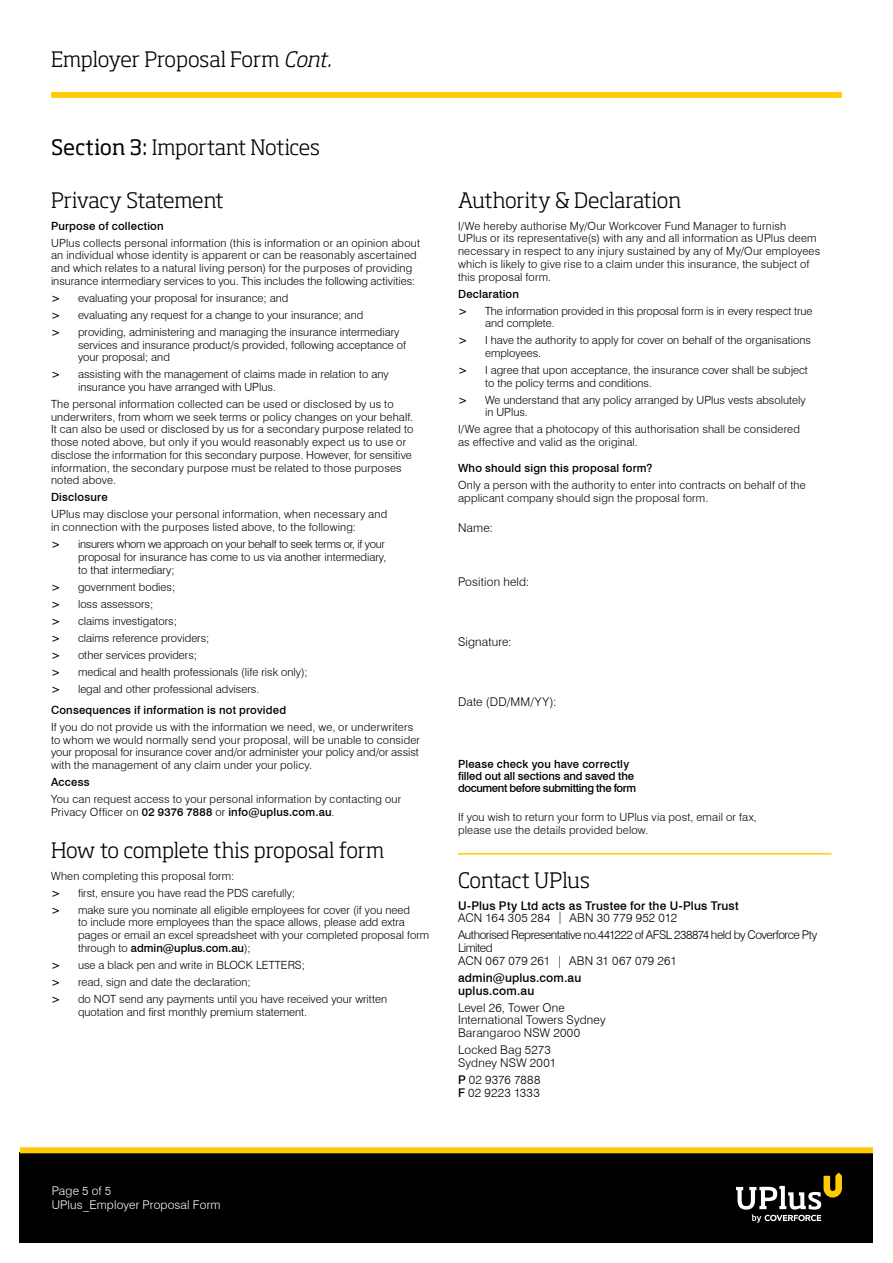
<style>
.page{position:relative;width:893px;height:1263px;background:#fff}
.page>*{position:absolute;margin:0;border:0;box-sizing:border-box;transform-origin:0 0}
.t1{font:300 21px "Soho Std";letter-spacing:-.005em;color:#000}
.t2{font:300 12px/12.8px "Swiss 721 BT";letter-spacing:.01em;color:#000}
.t3{font:300 12px/17px "Swiss 721 BT";letter-spacing:-.04em;color:#000}
.t4{font:500 12px/12.8px "Swiss 721 BT";letter-spacing:.015em;color:#000}
.t5{font:300 12px/14.4px "Swiss 721 BT";letter-spacing:.015em;color:#fff}
.t6{font:300 11.25px/12.8px "Swiss 721 BT";letter-spacing:.005em;color:#000}
.t7{font:500 11.25px "Swiss 721 BT";letter-spacing:.015em;color:#000}
.t8{font:500 11.25px/12px "Swiss 721 BT";letter-spacing:-.005em;color:#000}
.s1{font-style:italic}
.s2{font-weight:400}
.s3{font-weight:500}
</style>
<div class="page">
<div style="left:51px;top:92px;width:791px;height:6px;background:#ffcb05"></div>
<div style="left:20px;top:1152px;width:853px;height:90px;background:#000"></div>
<div style="left:20px;top:1147px;width:853px;height:6px;background:#ffcb05"></div>
<svg style="left:736px;top:1172px;width:106px;height:50px"></svg>
<hr style="left:458px;top:853px;width:373px;height:1px;background:#ffcb05">
<h1 class="t1" style="left:51px;top:46px;width:287px">Employer Proposal Form <span class="s1">Cont.</span></h1>
<h1 class="t1" style="left:51px;top:134px;width:271px"><span class="s2">Section 3:</span> Important Notices</h1>
<h1 class="t1" style="left:51px;top:187px;width:174px">Privacy Statement</h1>
<p class="t7" style="left:51px;top:219px;width:114px">Purpose of collection</p>
<p class="t6" style="left:51px;top:236px;width:371px">UPlus collects personal information (this is information or an opinion about an individual whose identity is apparent or can be reasonably ascertained and which relates to a natural living person) for the purposes of providing insurance intermediary services to you. This includes the following activities:</p>
<p class="t6" style="left:51px;top:289px;width:350px;line-height:17px"><span class="s3">&gt;</span> evaluating your proposal for insurance; and<br><span class="s3">&gt;</span> evaluating any request for a change to your insurance; and<br><span class="s3">&gt;</span> providing, administering and managing the insurance intermediary</p>
<p class="t6" style="left:78px;top:338px;width:330px">services and insurance product/s provided, following acceptance of your proposal; and</p>
<p class="t6" style="left:78px;top:368px;width:312px;text-indent:-27px"><span class="s3">&gt;</span> assisting with the management of claims made in relation to any insurance you have arranged with UPlus.</p>
<p class="t6" style="left:51px;top:397px;width:364px">The personal information collected can be used or disclosed by us to underwriters, from whom we seek terms or policy changes on your behalf.<br>It can also be used or disclosed by us for a secondary purpose related to those noted above, but only if you would reasonably expect us to use or disclose the information for this secondary purpose. However, for sensitive information, the secondary purpose must be related to those purposes noted above.</p>
<p class="t7" style="left:51px;top:491px;width:58px">Disclosure</p>
<p class="t6" style="left:51px;top:508px;width:338px">UPlus may disclose your personal information, when necessary and in connection with the purposes listed above, to the following:</p>
<p class="t6" style="left:78px;top:538px;width:310px;text-align:justify;text-indent:-27px"><span class="s3">&gt;</span> insurers whom we approach on your behalf to seek terms or, if your proposal for insurance has come to us via another intermediary, to that intermediary;</p>
<p class="t6" style="left:51px;top:578px;width:258px;line-height:17px"><span class="s3">&gt;</span> government bodies;<br><span class="s3">&gt;</span> loss assessors;<br><span class="s3">&gt;</span> claims investigators;<br><span class="s3">&gt;</span> claims reference providers;<br><span class="s3">&gt;</span> other services providers;<br><span class="s3">&gt;</span> medical and health professionals (life risk only); <span class="s3">&gt;</span> legal and other professional advisers.</p>
<p class="t7" style="left:51px;top:703px;width:237px">Consequences if information is not provided</p>
<p class="t6" style="left:51px;top:720px;width:371px">If you do not provide us with the information we need, we, or underwriters to whom we would normally send your proposal, will be unable to consider your proposal for insurance cover and/or administer your policy and/or assist with the management of any claim under your policy.</p>
<p class="t7" style="left:51px;top:775px;width:40px">Access</p>
<p class="t6" style="left:51px;top:793px;width:352px">You can request access to your personal information by contacting our<br>Privacy Officer on <span class="s3">02 9376 7888</span> or <span class="s3">info@uplus.com.au</span>.</p>
<h1 class="t1" style="left:51px;top:837px;width:335px">How to complete this proposal form</h1>
<p class="t6" style="left:51px;top:867px;width:360px;line-height:17px">When completing this proposal form:<br><span class="s3">&gt;</span> first, ensure you have read the PDS carefully;<br><span class="s3">&gt;</span> make sure you nominate all eligible employees for cover (if you need</p>
<p class="t6" style="left:78px;top:916px;width:353px">to include more employees than the space allows, please add extra pages or email an excel spreadsheet with your completed proposal form through to <span class="s3">admin@uplus.com.au</span>);</p>
<p class="t6" style="left:51px;top:956px;width:338px;line-height:17px"><span class="s3">&gt;</span> use a black pen and write in BLOCK LETTERS;<br><span class="s3">&gt;</span> read, sign and date the declaration;<br><span class="s3">&gt;</span> do NOT send any payments until you have received your written</p>
<p class="t6" style="left:78px;top:1005px;width:231px">quotation and first monthly premium statement.</p>
<h1 class="t1" style="left:458px;top:187px;width:225px">Authority &amp; Declaration</h1>
<p class="t6" style="left:458px;top:219px;width:364px">I/We hereby authorise My/Our Workcover Fund Manager to furnish<br>UPlus or its representative(s) with any and all information as UPlus deem necessary in respect to any injury sustained by any of My/Our employees which is likely to give rise to a claim under this insurance, the subject of this proposal form.</p>
<p class="t6" style="left:458px;top:285px;width:356px;line-height:17px"><span class="s3">Declaration<br>&gt;</span> The information provided in this proposal form is in every respect true</p>
<p class="t6" style="left:458px;top:315px;width:354px;line-height:17px;text-indent:27px">and complete.<br><span class="s3">&gt;</span> I have the authority to apply for cover on behalf of the organisations</p>
<p class="t6" style="left:458px;top:344px;width:351px;line-height:17px;text-indent:27px">employees.<br><span class="s3">&gt;</span> I agree that upon acceptance, the insurance cover shall be subject</p>
<p class="t6" style="left:458px;top:374px;width:349px;line-height:17px;text-indent:27px">to the policy terms and conditions.<br><span class="s3">&gt;</span> We understand that any policy arranged by UPlus vests absolutely</p>
<p class="t6" style="left:458px;top:404px;width:343px;line-height:17px;text-indent:27px">in UPlus.<br>I/We agree that a photocopy of this authorisation shall be considered</p>
<p class="t6" style="left:458px;top:436px;width:181px">as effective and valid as the original.</p>
<p class="t7" style="left:458px;top:461px;width:196px">Who should sign this proposal form?</p>
<p class="t6" style="left:458px;top:478px;width:349px">Only a person with the authority to enter into contracts on behalf of the applicant company should sign the proposal form.</p>
<p class="t2" style="left:458px;top:521px;width:37px">Name:</p>
<p class="t2" style="left:458px;top:575px;width:73px">Position held:</p>
<p class="t2" style="left:458px;top:635px;width:55px">Signature:</p>
<p class="t2" style="left:458px;top:696px;width:100px">Date (DD/MM/YY):</p>
<p class="t8" style="left:458px;top:757px;width:180px">Please check you have correctly filled out all sections and saved the document before submitting the form</p>
<p class="t6" style="left:458px;top:811px;width:300px">If you wish to return your form to UPlus via post, email or fax, please use the details provided below.</p>
<h1 class="t1" style="left:458px;top:867px;width:133px">Contact UPlus</h1>
<p class="t4" style="left:458px;top:899px;width:282px">U-Plus Pty Ltd acts as Trustee for the U-Plus Trust</p>
<p class="t3" style="left:458px;top:909px;width:361px">ACN 164 305 284 | ABN 30 779 952 012<br>Authorised Representative no.441222 of AFSL 238874 held by Coverforce Pty</p>
<p class="t2" style="left:458px;top:941px;width:220px">Limited<br>ACN 067 079 261 | ABN 31 067 079 261</p>
<p class="t4" style="left:458px;top:971px;width:125px">admin@uplus.com.au uplus.com.au</p>
<p class="t2" style="left:458px;top:1001px;width:149px">Level 26, Tower One<br>International Towers Sydney<br>Barangaroo NSW 2000</p>
<p class="t2" style="left:458px;top:1043px;width:100px">Locked Bag 5273<br>Sydney NSW 2001</p>
<p class="t2" style="left:458px;top:1073px;width:84px"><span class="s3">P</span> 02 9376 7888<br><span class="s3">F</span> 02 9223 1333</p>
<p class="t5" style="left:52px;top:1183px;width:170px">Page 5 of 5<br>UPlus_Employer Proposal Form</p>
</div>
